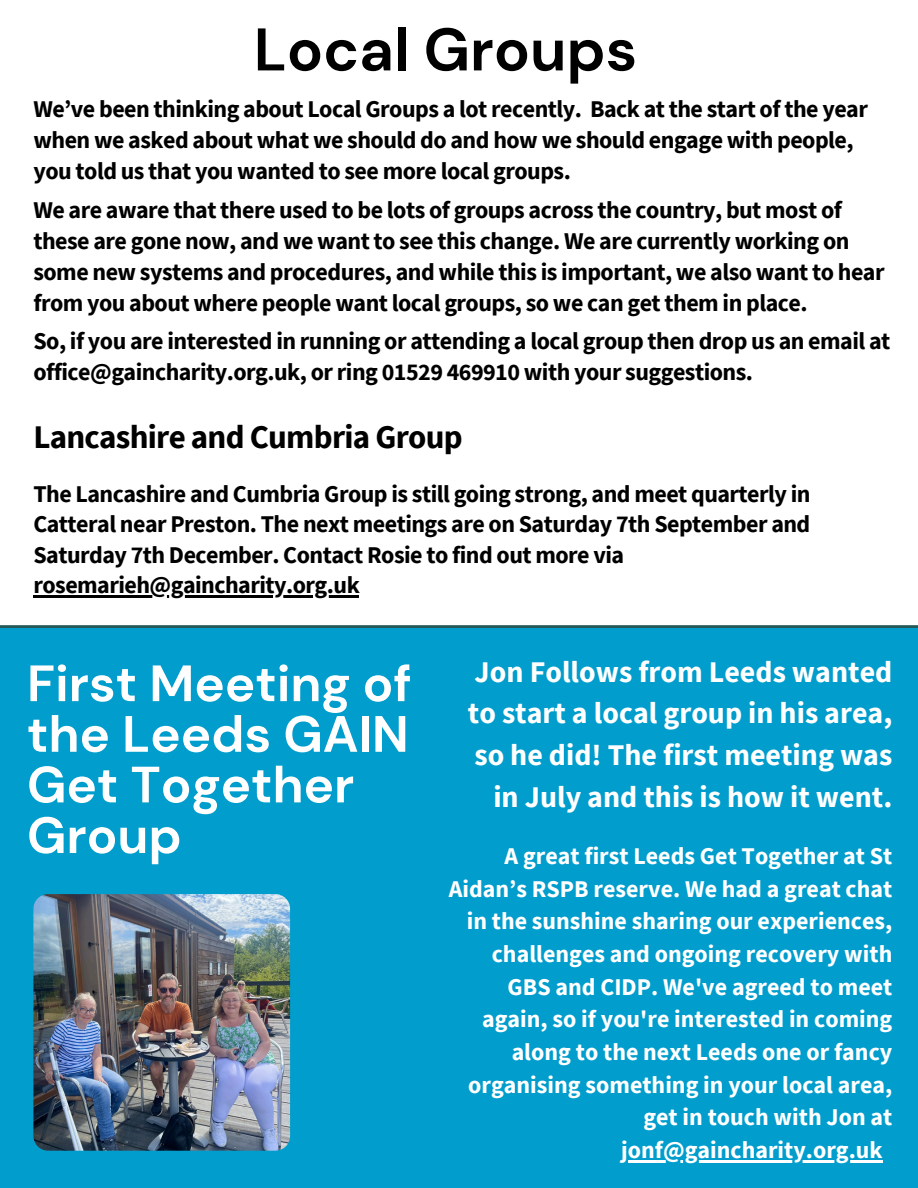
<style>
.page{position:relative;width:918px;height:1188px;background:#009dcd}
.page>*{position:absolute;margin:0;border:0;box-sizing:border-box;transform-origin:0 0}
.t1{font:700 60px "DM Sans";color:#000}
.t2{font:700 51px/50.7px "DM Sans";color:#fff}
.t3{font:700 33px "Source Sans Pro";letter-spacing:-.02em;color:#000}
.t4{font:700 30px/41.7px "Source Sans Pro";color:#fff;text-align:right}
.t5{font:700 24px/31px "Source Sans Pro";letter-spacing:-.02em;color:#000}
.t6{font:700 24px/32.7px "Source Sans Pro";color:#fff;text-align:right}
</style>
<div class="page">
<div style="left:0;top:0;width:918px;height:627px;background:#fff"></div>
<img style="left:33px;top:894px;width:257px;height:257px;border-radius:15px">
<hr style="left:621px;top:1160px;width:262px;height:2px;background:#fff">
<hr style="left:33px;top:595px;width:326px;height:2px;background:#000">
<h2 class="t1" style="left:254px;top:11px;width:385px">Local Groups</h2>
<p class="t5" style="left:33px;top:93px;width:836px">We’ve been thinking about Local Groups a lot recently. Back at the start of the year when we asked about what we should do and how we should engage with people, you told us that you wanted to see more local groups.</p>
<h3 class="t5" style="left:33px;top:194px;width:853px">We are aware that there used to be lots of groups across the country, but most of these are gone now, and we want to see this change. We are currently working on some new systems and procedures, and while this is important, we also want to hear from you about where people want local groups, so we can get them in place.</h3>
<p class="t5" style="left:33px;top:325px;width:858px">So, if you are interested in running or attending a local group then drop us an email at office@gaincharity.org.uk, or ring 01529 469910 with your suggestions.</p>
<p class="t3" style="left:33px;top:415px;width:431px">Lancashire and Cumbria Group</p>
<p class="t5" style="left:33px;top:478px;width:779px;line-height:30.3px">The Lancashire and Cumbria Group is still going strong, and meet quarterly in Catteral near Preston. The next meetings are on Saturday 7th September and Saturday 7th December. Contact Rosie to find out more via rosemarieh@gaincharity.org.uk</p>
<h3 class="t2" style="left:27px;top:658px;width:386px">First Meeting of the Leeds GAIN<br>Get Together<br>Group</h3>
<p class="t4" style="left:468px;top:650px;width:426px">Jon Follows from Leeds wanted to start a local group in his area, so he did! The first meeting was in July and this is how it went.</p>
<p class="t6" style="left:449px;top:839px;width:445px">A great first Leeds Get Together at St Aidan’s RSPB reserve. We had a great chat in the sunshine sharing our experiences, challenges and ongoing recovery with GBS and CIDP. We've agreed to meet again, so if you're interested in coming along to the next Leeds one or fancy organising something in your local area, get in touch with Jon at</p>
<p class="t6" style="left:621px;top:1133px;width:263px">jonf@gaincharity.org.uk</p>
</div>
